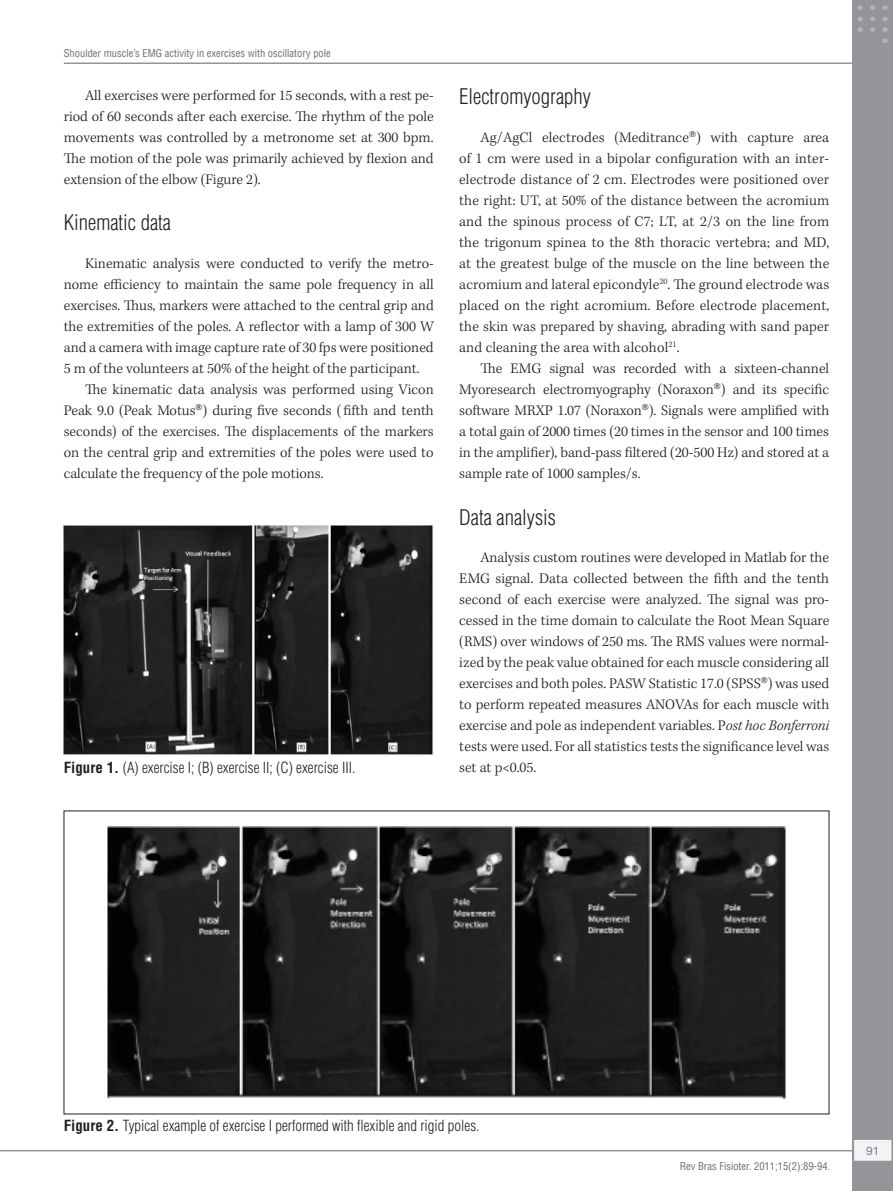
<style>
.page{position:relative;width:893px;height:1191px;background:#fff}
.page>*{position:absolute;margin:0;border:0;box-sizing:border-box;transform-origin:0 0}
.z04_1_Sub2{font:300 condensed 21px "Helvetica LT Std";color:#231f20}
.z05_0_texto_txt{font:300 15px/21px "Kepler Std";color:#231f20;text-align:justify}
.z07_0_tabela-img_tit{font:300 condensed 15px "Helvetica LT Std";color:#231f20}
.t1{font:12px "Helvetica LT Std";color:#808285}
.z06_2_cabecalho{font:condensed 10.5px "Helvetica LT Std";color:#6c6d70}
.s1{font-style:italic}
.s2{font-weight:700}
</style>
<div class="page">
<img style="left:64px;top:525px;width:370px;height:230px">
<img style="left:107px;top:826px;width:679px;height:272px">
<hr style="left:0;top:1150px;width:879px;height:1px;background:#939598">
<hr style="left:64px;top:62px;width:810px;height:2px;background:#939598">
<div style="left:853px;top:0;width:40px;height:1191px;background:#939598"></div>
<div style="left:853px;top:1139px;width:39px;height:22px;background:#f2f3f4"></div>
<div style="left:853px;top:1138px;width:40px;height:24px;border:2px solid #939598"></div>
<svg style="left:857px;top:27px;width:6px;height:5px"></svg>
<svg style="left:857px;top:17px;width:6px;height:4px"></svg>
<svg style="left:857px;top:5px;width:6px;height:5px"></svg>
<svg style="left:870px;top:27px;width:5px;height:5px"></svg>
<svg style="left:870px;top:17px;width:5px;height:4px"></svg>
<svg style="left:870px;top:5px;width:5px;height:5px"></svg>
<svg style="left:882px;top:27px;width:6px;height:5px"></svg>
<svg style="left:882px;top:38px;width:6px;height:5px"></svg>
<svg style="left:882px;top:17px;width:6px;height:4px"></svg>
<svg style="left:882px;top:5px;width:6px;height:5px"></svg>
<p class="z06_2_cabecalho" style="left:64px;top:46px;width:269px">Shoulder muscle’s EMG activity in exercises with oscillatory pole</p>
<p class="z05_0_texto_txt" style="left:64px;top:85px;width:371px;text-indent:21px">All exercises were performed for 15 seconds, with a rest pe&shy;riod of 60 seconds after each exercise. The rhythm of the pole movements was controlled by a metronome set at 300 bpm.<br>The motion of the pole was primarily achieved by flexion and extension of the elbow (Figure 2).</p>
<p class="z04_1_Sub2" style="left:64px;top:210px;width:109px">Kinematic data</p>
<p class="z05_0_texto_txt" style="left:64px;top:253px;width:371px;text-indent:21px">Kinematic analysis were conducted to verify the metro&shy;nome efficiency to maintain the same pole frequency in all exercises. Thus, markers were attached to the central grip and the extremities of the poles. A reflector with a lamp of 300 W and a camera with image capture rate of 30 fps were positioned 5 m of the volunteers at 50% of the height of the participant.</p>
<p class="z05_0_texto_txt" style="left:64px;top:379px;width:371px;text-indent:21px">The kinematic data analysis was performed using Vicon Peak 9.0 (Peak Motus ) during five seconds ( fifth and tenth seconds) of the exercises. The displacements of the markers on the central grip and extremities of the poles were used to calculate the frequency of the pole motions.</p>
<p class="z04_1_Sub2" style="left:459px;top:84px;width:133px">Electromyography</p>
<p class="z05_0_texto_txt" style="left:459px;top:127px;width:371px;text-indent:21px">Ag/AgCl electrodes (Meditrance ) with capture area of 1 cm were used in a bipolar configuration with an inter&shy;electrode distance of 2 cm. Electrodes were positioned over the right: UT, at 50% of the distance between the acromium and the spinous process of C7; LT, at 2/3 on the line from the trigonum spinea to the 8th thoracic vertebra; and MD, at the greatest bulge of the muscle on the line between the acromium and lateral epicondyle<sup>20</sup>. The ground electrode was placed on the right acromium. Before electrode placement, the skin was prepared by shaving, abrading with sand paper and cleaning the area with alcohol<sup>21</sup>.</p>
<p class="z05_0_texto_txt" style="left:459px;top:358px;width:371px;text-indent:21px">The EMG signal was recorded with a sixteen-channel Myoresearch electromyography (Noraxon ) and its specific software MRXP 1.07 (Noraxon ). Signals were amplified with a total gain of 2000 times (20 times in the sensor and 100 times in the amplifier), band-pass filtered (20-500 Hz) and stored at a sample rate of 1000 samples/s.</p>
<p class="z04_1_Sub2" style="left:459px;top:504px;width:98px">Data analysis</p>
<p class="z05_0_texto_txt" style="left:459px;top:547px;width:371px;text-indent:21px">Analysis custom routines were developed in Matlab for the EMG signal. Data collected between the fifth and the tenth second of each exercise were analyzed. The signal was pro&shy;cessed in the time domain to calculate the Root Mean Square (RMS) over windows of 250 ms. The RMS values were normal&shy;ized by the peak value obtained for each muscle considering all exercises and both poles. PASW Statistic 17.0 (SPSS ) was used to perform repeated measures ANOVAs for each muscle with exercise and pole as independent variables. P<span class="s1">ost hoc Bonferroni </span>tests were used. For all statistics tests the significance level was</p>
<p class="z07_0_tabela-img_tit" style="left:64px;top:757px;width:293px"><span class="s2">Figure 1.</span> (A) exercise I; (B) exercise II; (C) exercise III.</p>
<p class="z05_0_texto_txt" style="left:459px;top:757px;width:78px">set at p&lt;0.05.</p>
<p class="z07_0_tabela-img_tit" style="left:64px;top:1116px;width:417px"><span class="s2">Figure 2.</span> Typical example of exercise I performed with flexible and rigid poles.</p>
<p class="z06_2_cabecalho" style="left:680px;top:1160px;width:152px">Rev Bras Fisioter. 2011;15(2):89-94.</p>
<p class="t1" style="left:866px;top:1143px;width:15px">91</p>
</div>
